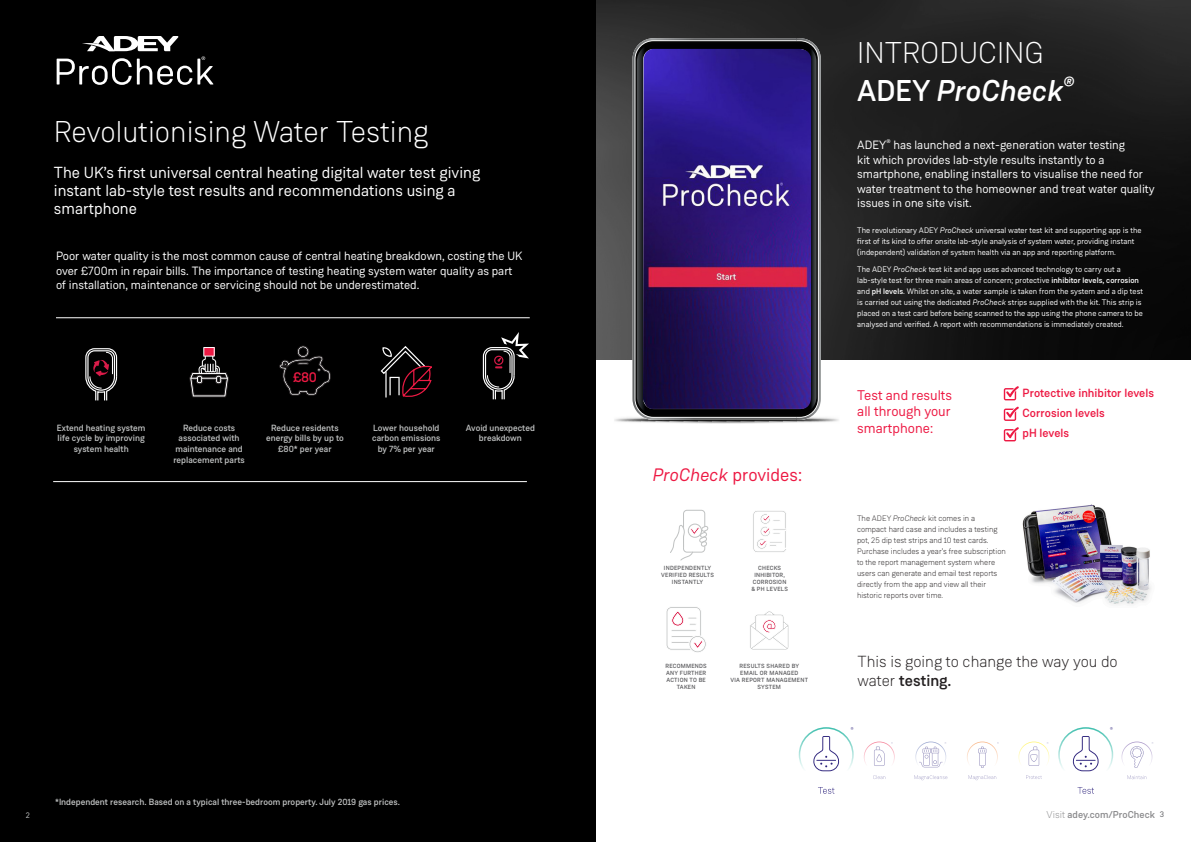
<style>
.page{position:relative;width:1191px;height:842px;background:#fff}
.page>*{position:absolute;margin:0;border:0;box-sizing:border-box;transform-origin:0 0}
.Header_2{font:300 30px "Weissenhof Grotesk";color:#fff}
.Header_2-2{font:italic 500 30px "Weissenhof Grotesk";color:#fff}
.Header_2-3{font:18px "Weissenhof Grotesk";color:#ed1943}
.Header_2-4{font:16px/18px "Weissenhof Grotesk";color:#fff}
.Header_2-5{font:300 16px/19.2px "Weissenhof Grotesk";color:#231f20}
.Header_2-6{font:14px/16.8px "Weissenhof Grotesk";color:#ed1943;text-align:justify}
.t1{font:500 14px "Weissenhof Grotesk";color:#ed1a44}
.Body_Text{font:12px/14.4px "Weissenhof Grotesk";color:#fff}
.Intro_Text{font:12px/14.4px "Weissenhof Grotesk";color:#fff}
.t2{font:500 11.9px "Weissenhof Grotesk";color:#ed1943}
.Intro_Text-2{font:500 10px "Weissenhof Grotesk";color:#8b8b8d}
.t3{font:500 9px/10.8px "Weissenhof Grotesk";color:#c0c2c2;text-align:center}
.Intro_Text-3{font:8px/11px "Weissenhof Grotesk";color:#fff}
.Intro_Text-4{font:300 8px/11px "Weissenhof Grotesk";color:#231f20}
.t4{font:8px "Weissenhof Grotesk";color:#59595c}
.t5{font:8px "Weissenhof Grotesk";color:#c0c2c2}
.t6{font:500 6px/7.2px "Weissenhof Grotesk";letter-spacing:.04em;color:#59595c}
.t7{font:300 4.7px "Weissenhof Grotesk";color:#2e247d}
.s1{font-style:italic}
.s2{font-style:normal}
.s3{font-weight:500}
.s4{font-weight:300}
</style>
<div class="page">
<img style="left:595px;top:0;width:596px;height:360px">
<div style="left:0;top:0;width:595px;height:842px;background:#000"></div>
<svg style="left:380px;top:346px;width:52px;height:52px"></svg>
<svg style="left:279px;top:346px;width:51px;height:49px"></svg>
<svg style="left:189px;top:347px;width:40px;height:51px"></svg>
<hr style="left:56px;top:317px;width:474px;height:1px;background:#fff">
<hr style="left:53px;top:481px;width:474px;height:1px;background:#fff">
<svg style="left:85px;top:348px;width:33px;height:53px"></svg>
<svg style="left:482px;top:332px;width:47px;height:68px"></svg>
<svg style="left:1058px;top:727px;width:55px;height:67px"></svg>
<svg style="left:864px;top:741px;width:30px;height:38px"></svg>
<svg style="left:914px;top:741px;width:33px;height:39px"></svg>
<svg style="left:967px;top:741px;width:31px;height:39px"></svg>
<svg style="left:1018px;top:741px;width:31px;height:38px"></svg>
<svg style="left:1121px;top:741px;width:32px;height:38px"></svg>
<svg style="left:798px;top:727px;width:55px;height:67px"></svg>
<svg style="left:666px;top:607px;width:40px;height:46px"></svg>
<div style="left:683px;top:510px;width:22px;height:42px;border:1px solid #c0c2c2;border-radius:3px"></div>
<div style="left:688px;top:524px;width:14px;height:14px;border:1px solid #c0c2c2;border-radius:50%"></div>
<svg style="left:670px;top:525px;width:38px;height:36px"></svg>
<svg style="left:750px;top:611px;width:39px;height:39px"></svg>
<svg style="left:753px;top:511px;width:33px;height:41px"></svg>
<img style="left:614px;top:417px;width:225px;height:7px">
<svg style="left:632px;top:38px;width:189px;height:382px;background:#979899"></svg>
<svg style="left:635px;top:41px;width:183px;height:376px;background:#272728"></svg>
<svg style="left:637px;top:44px;width:179px;height:370px;background:#222427"></svg>
<svg style="left:1003px;top:427px;width:15px;height:14px"></svg>
<svg style="left:1003px;top:386px;width:15px;height:14px"></svg>
<svg style="left:1003px;top:407px;width:15px;height:14px"></svg>
<img style="left:643px;top:49px;width:168px;height:360px">
<img style="left:1022px;top:504px;width:129px;height:101px">
<svg style="left:57px;top:36px;width:156px;height:49px"></svg>
<p class="Header_2" style="left:54px;top:113px;width:376px">Revolutionising Water Testing</p>
<p class="Header_2-4" style="left:54px;top:163px;width:428px">The UK’s first universal central heating digital water test giving instant lab-style test results and recommendations using a smartphone</p>
<p class="Body_Text" style="left:56px;top:249px;width:468px">Poor water quality is the most common cause of central heating breakdown, costing the UK over £700m in repair bills. The importance of testing heating system water quality as part of installation, maintenance or servicing should not be underestimated.</p>
<p class="t1" style="left:293px;top:368px;width:25px">£80</p>
<p class="t3" style="left:57px;top:422px;width:90px">Extend heating system life cycle by improving system health</p>
<p class="t3" style="left:173px;top:422px;width:73px">Reduce costs associated with maintenance and replacement parts</p>
<p class="t3" style="left:372px;top:422px;width:70px">Lower household carbon emissions by 7% per year</p>
<p class="t3" style="left:266px;top:422px;width:79px">Reduce residents energy bills by up to £80* per year</p>
<p class="t3" style="left:466px;top:422px;width:71px">Avoid unexpected breakdown</p>
<p class="t5" style="left:26px;top:810px;width:6px">2</p>
<p class="t3" style="left:55px;top:796px;width:346px">*Independent research. Based on a typical three-bedroom property. July 2019 gas prices.</p>
<p class="Header_2-3" style="left:653px;top:464px;width:150px"><span class="s1">ProCheck</span> provides:</p>
<p class="t6" style="left:664px;top:564px;width:49px">INDEPENDENTLY</p>
<p class="t6" style="left:661px;top:571px;width:54px">VERIFIED RESULTS</p>
<p class="t6" style="left:672px;top:578px;width:33px">INSTANTLY</p>
<p class="t6" style="left:758px;top:564px;width:24px">CHECKS</p>
<p class="t6" style="left:753px;top:571px;width:35px">INHIBITOR,<br>CORROSION</p>
<p class="t6" style="left:751px;top:586px;width:38px">&amp; PH LEVELS</p>
<p class="t6" style="left:665px;top:662px;width:43px">RECOMMENDS</p>
<p class="t6" style="left:666px;top:669px;width:42px">ANY FURTHER</p>
<p class="t6" style="left:666px;top:677px;width:41px">ACTION TO BE</p>
<p class="t6" style="left:677px;top:684px;width:20px">TAKEN</p>
<p class="t6" style="left:730px;top:662px;width:79px;text-align:center">RESULTS SHARED BY<br>EMAIL OR MANAGED<br>VIA REPORT MANAGEMENT<br>SYSTEM</p>
<p class="Header_2" style="left:857px;top:35px;width:188px">INTRODUCING</p>
<p class="Header_2-2" style="left:857px;top:73px;width:218px"><span class="s2">ADEY</span> ProCheck<sup>®</sup></p>
<p class="Intro_Text" style="left:857px;top:138px;width:299px">ADEY<sup>®</sup> has launched a next-generation water testing<br>kit which provides lab-style results instantly to a smartphone, enabling installers to visualise the need for water treatment to the homeowner and treat water quality issues in one site visit.</p>
<p class="Intro_Text-3" style="left:857px;top:225px;width:286px">The revolutionary ADEY <span class="s1">ProCheck</span> universal water test kit and supporting app is the first of its kind to offer onsite lab-style analysis of system water, providing instant (independent) validation of system health via an app and reporting platform.</p>
<p class="Intro_Text-3" style="left:857px;top:264px;width:287px">The ADEY <span class="s1">ProCheck</span> test kit and app uses advanced technology to carry out a lab-style test for three main areas of concern; protective <span class="s3">inhibitor levels, corrosion </span>and <span class="s3">pH levels</span>. Whilst on site, a water sample is taken from the system and a dip test is carried out using the dedicated <span class="s1">ProCheck</span> strips supplied with the kit. This strip is placed on a test card before being scanned to the app using the phone camera to be analysed and verified. A report with recommendations is immediately created.</p>
<p class="Header_2-6" style="left:857px;top:386px;width:96px">Test and results all through your smartphone:</p>
<p class="t2" style="left:1022px;top:385px;width:133px">Protective inhibitor levels</p>
<p class="t2" style="left:1022px;top:406px;width:84px">Corrosion levels</p>
<p class="t2" style="left:1022px;top:426px;width:48px">pH levels</p>
<p class="Intro_Text-4" style="left:857px;top:512px;width:150px">The ADEY <span class="s1">ProCheck</span> kit comes in a compact hard case and includes a testing pot, 25 dip test strips and 10 test cards.<br>Purchase includes a year’s free subscription to the report management system where users can generate and email test reports directly from the app and view all their historic reports over time.</p>
<p class="Header_2-5" style="left:857px;top:651px;width:262px">This is going to change the way you do water <span class="s3">testing.</span></p>
<p class="t7" style="left:850px;top:727px;width:4px">®</p>
<p class="t7" style="left:1110px;top:727px;width:4px">®</p>
<p class="Intro_Text-2" style="left:1046px;top:808px;width:110px"><span class="s4">Visit</span> adey.com/ProCheck</p>
<p class="t4" style="left:1160px;top:810px;width:6px">3</p>
</div>
